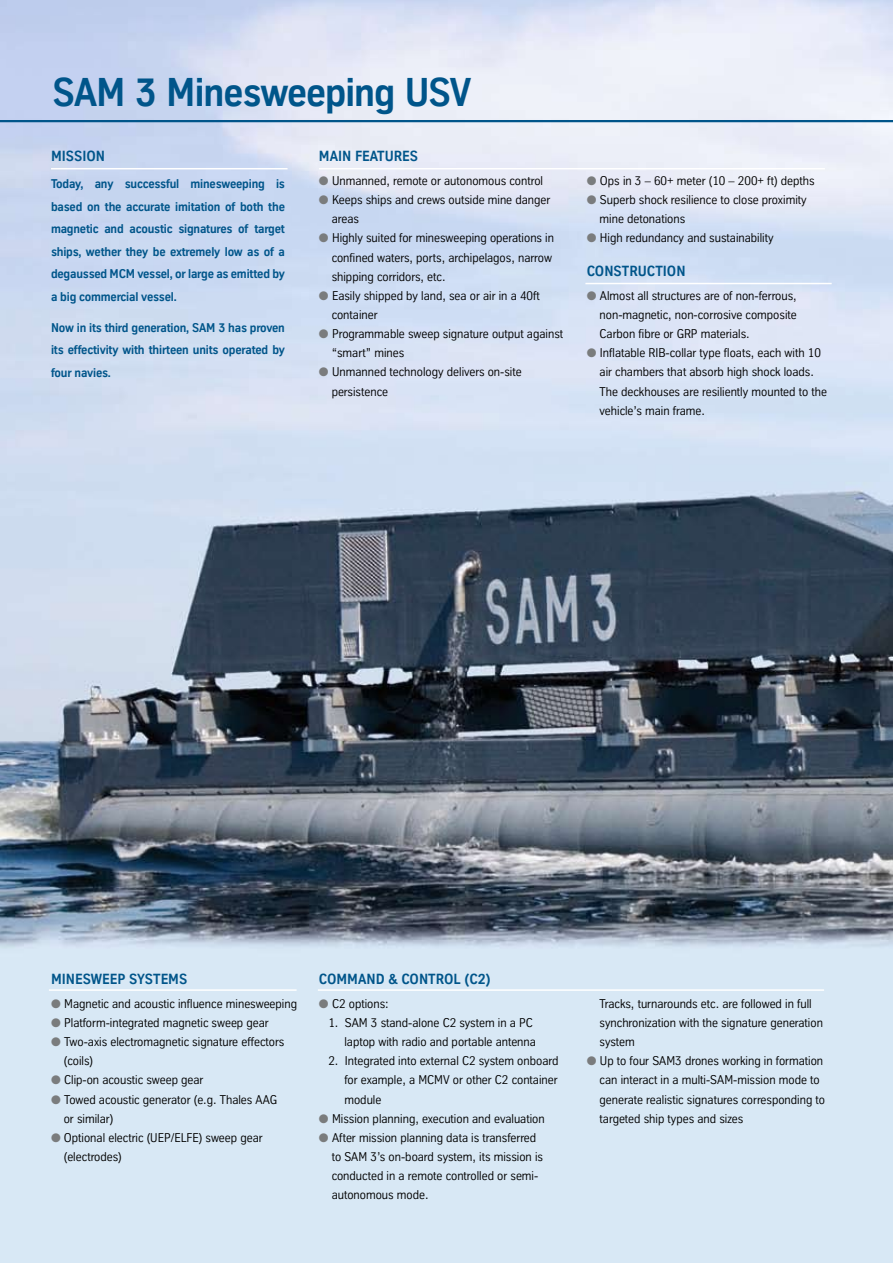
<style>
.page{position:relative;width:893px;height:1263px;background:#fff}
.page>*{position:absolute;margin:0;border:0;box-sizing:border-box;transform-origin:0 0}
.t1{font:700 39px "TK Type";letter-spacing:-.025em;color:#00558a}
.t2{font:700 14.25px "TK Type";color:#00558a}
.t3{font:12.3px/19.2px "TK Type";color:#000}
.t4{font:700 12.3px/22.5px "TK Type";letter-spacing:-.015em;color:#00558a;text-align:justify}
.s1{color:#7a7c7d}
</style>
<div class="page">
<img style="left:0;top:0;width:893px;height:1263px">
<hr style="left:0;top:120px;width:893px;height:2px;background:#00558a">
<hr style="left:319px;top:168px;width:506px;height:1px;background:#fff">
<hr style="left:585px;top:283px;width:247px;height:1px;background:#fff">
<hr style="left:49px;top:989px;width:248px;height:2px;background:#fff">
<hr style="left:51px;top:168px;width:237px;height:1px;background:#fff">
<hr style="left:318px;top:989px;width:506px;height:2px;background:#fff">
<h1 class="t1" style="left:53px;top:71px;width:420px">SAM 3 Minesweeping USV</h1>
<p class="t2" style="left:51px;top:149px;width:56px">MISSION</p>
<p class="t4" style="left:51px;top:173px;width:235px">Today, any successful minesweeping is based on the accurate imitation of both the magnetic and acoustic signatures of target ships, wether they be extremely low as of a degaussed MCM vessel, or large as emitted by a big commercial vessel.</p>
<p class="t4" style="left:51px;top:316px;width:235px">Now in its third generation, SAM 3 has proven its effectivity with thirteen units operated by four navies.</p>
<p class="t2" style="left:319px;top:149px;width:19px">Main</p>
<p class="t2" style="left:355px;top:149px;width:63px">Featu res</p>
<p class="t3" style="left:319px;top:171px;width:226px"><span class="s1">●</span> Unmanned, remote or autonomous control</p>
<p class="t3" style="left:332px;top:190px;width:220px;text-indent:-13px"><span class="s1">●</span> Keeps ships and crews outside mine danger areas</p>
<p class="t3" style="left:332px;top:229px;width:224px;text-indent:-13px"><span class="s1">●</span> Highly suited for minesweeping operations in confined waters, ports, archipelagos, narrow shipping corridors, etc.</p>
<p class="t3" style="left:332px;top:286px;width:210px;text-indent:-13px"><span class="s1">●</span> Easily shipped by land, sea or air in a 40ft container</p>
<p class="t3" style="left:332px;top:324px;width:233px;text-indent:-13px"><span class="s1">●</span> Programmable sweep signature output against “smart” mines</p>
<p class="t3" style="left:332px;top:363px;width:192px;text-indent:-13px"><span class="s1">●</span> Unmanned technology delivers on-site persistence</p>
<p class="t3" style="left:587px;top:171px;width:229px"><span class="s1">●</span> Ops in 3 – 60+ meter (10 – 200+ ft) depths</p>
<p class="t3" style="left:600px;top:190px;width:209px;text-indent:-13px"><span class="s1">●</span> Superb shock resilience to close proximity mine detonations</p>
<p class="t3" style="left:587px;top:229px;width:188px"><span class="s1">●</span> High redundancy and sustainability</p>
<p class="t2" style="left:587px;top:264px;width:18px">Const</p>
<p class="t2" style="left:629px;top:264px;width:18px">ruction</p>
<p class="t3" style="left:600px;top:286px;width:199px;text-align:justify;text-indent:-13px"><span class="s1">●</span> Almost all structures are of non-ferrous, non-magnetic, non-corrosive composite Carbon fibre or GRP materials.</p>
<p class="t3" style="left:600px;top:343px;width:229px;text-indent:-13px"><span class="s1">●</span> Inflatable RIB-collar type floats, each with 10 air chambers that absorb high shock loads.<br>The deckhouses are resiliently mounted to the vehicle’s main frame.</p>
<p class="t2" style="left:51px;top:972px;width:127px">Min esweep Systems</p>
<p class="t3" style="left:51px;top:994px;width:248px"><span class="s1">●</span> Magnetic and acoustic influence minesweeping</p>
<p class="t3" style="left:51px;top:1013px;width:219px"><span class="s1">●</span> Platform-integrated magnetic sweep gear</p>
<p class="t3" style="left:64px;top:1032px;width:222px;text-indent:-13px"><span class="s1">●</span> Two-axis electromagnetic signature effectors (coils)</p>
<p class="t3" style="left:51px;top:1071px;width:154px"><span class="s1">●</span> Clip-on acoustic sweep gear</p>
<p class="t3" style="left:64px;top:1090px;width:215px;text-indent:-13px"><span class="s1">●</span> Towed acoustic generator (e.g. Thales AAG or similar)</p>
<p class="t3" style="left:64px;top:1128px;width:200px;text-indent:-13px"><span class="s1">●</span> Optional electric (UEP/ELFE) sweep gear (electrodes)</p>
<p class="t2" style="left:319px;top:972px;width:173px">COMMAND &amp; CONTROL (C2)</p>
<p class="t3" style="left:319px;top:994px;width:71px"><span class="s1">●</span> C2 options:</p>
<p class="t3" style="left:328px;top:1013px;width:209px;text-align:right">1. SAM 3 stand-alone C2 system in a PC laptop with radio and portable antenna</p>
<p class="t3" style="left:344px;top:1051px;width:216px;text-align:justify;text-indent:-16px">2. Integrated into external C2 system onboard for example, a MCMV or other C2 container module</p>
<p class="t3" style="left:319px;top:1109px;width:227px"><span class="s1">●</span> Mission planning, execution and evaluation</p>
<p class="t3" style="left:332px;top:1128px;width:213px;text-indent:-13px"><span class="s1">●</span> After mission planning data is transferred to SAM 3’s on-board system, its mission is conducted in a remote controlled or semi&shy;autonomous mode.</p>
<p class="t3" style="left:600px;top:994px;width:225px">Tracks, turnarounds etc. are followed in full synchronization with the signature generation system</p>
<p class="t3" style="left:600px;top:1051px;width:227px;text-indent:-13px"><span class="s1">●</span> Up to four SAM3 drones working in formation can interact in a multi-SAM-mission mode to generate realistic signatures corresponding to targeted ship types and sizes</p>
</div>
